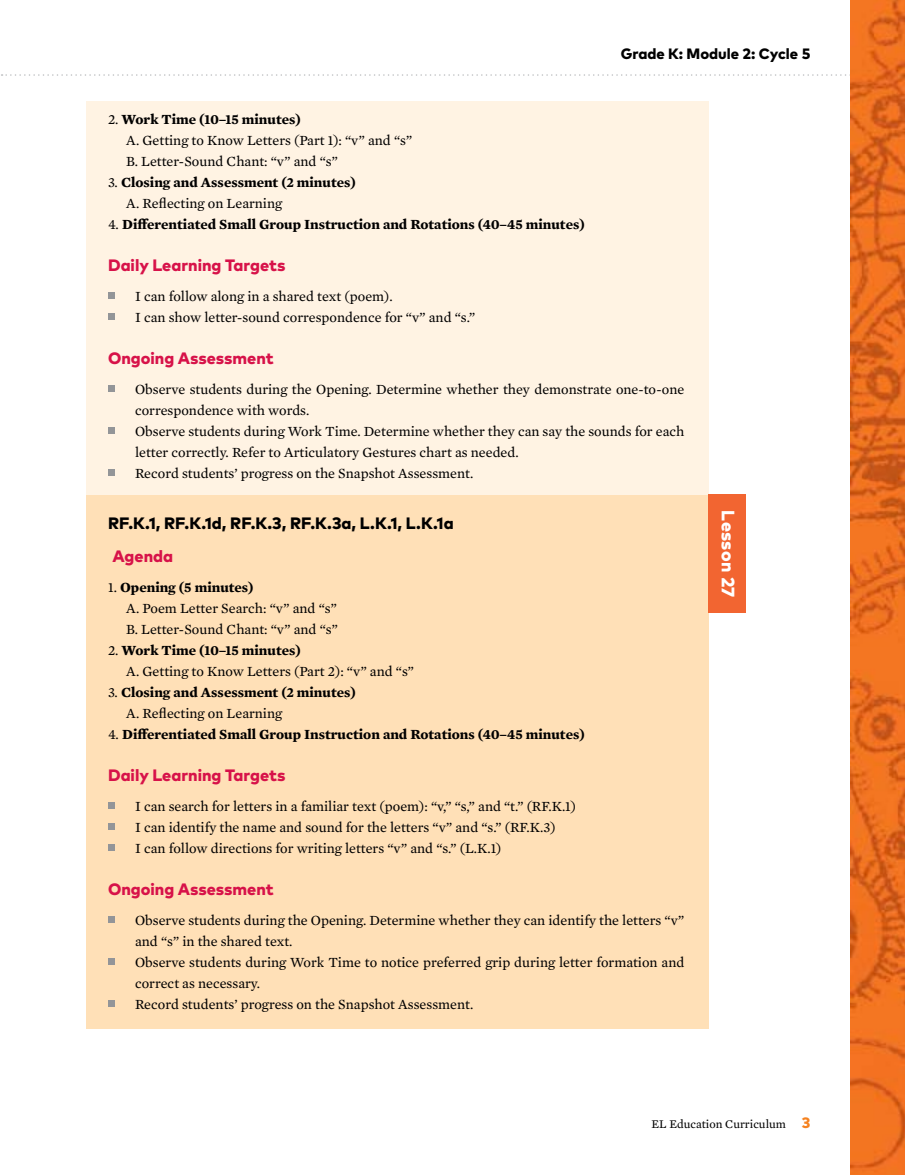
<style>
.page{position:relative;width:905px;height:1175px;background:#fff}
.page>*{position:absolute;margin:0;border:0;box-sizing:border-box;transform-origin:0 0}
.t1{font:800 18px "Mark Pro";letter-spacing:.02em;color:#fff}
.t2{font:800 16.5px "Mark Pro";color:#d71249}
.t3{font:800 16.5px "Mark Pro";color:#000}
.t4{font:800 15px "Mark Pro";color:#000}
.t5{font:14.25px/21px "Mercury Text G2";color:#000}
.t6{font:700 14.25px/21px "Mercury Text G2";color:#000}
.t7{font:12px "Mercury Text G2";color:#000}
.s1{font-weight:700}
.s2{font-weight:400}
.s3{font-family:"Mark Pro";font-weight:800;font-size:15px;color:#f58220}
</style>
<div class="page">
<svg style="left:2px;top:74px;width:903px;height:2px"></svg>
<div style="left:86px;top:494px;width:622px;height:534px;background:#ffe0b7"></div>
<div style="left:86px;top:101px;width:622px;height:393px;background:#fff3e3"></div>
<img style="left:850px;top:0;width:54px;height:1174px">
<svg style="left:108px;top:293px;width:6px;height:6px"></svg>
<svg style="left:108px;top:314px;width:6px;height:6px"></svg>
<svg style="left:108px;top:386px;width:6px;height:6px"></svg>
<svg style="left:108px;top:428px;width:6px;height:6px"></svg>
<svg style="left:108px;top:470px;width:6px;height:6px"></svg>
<svg style="left:108px;top:803px;width:6px;height:6px"></svg>
<svg style="left:108px;top:824px;width:6px;height:6px"></svg>
<svg style="left:108px;top:845px;width:6px;height:6px"></svg>
<svg style="left:108px;top:917px;width:6px;height:6px"></svg>
<svg style="left:108px;top:959px;width:6px;height:6px"></svg>
<svg style="left:108px;top:1001px;width:6px;height:6px"></svg>
<div style="left:708px;top:494px;width:37px;height:119px;background:#f26531"></div>
<p class="t4" style="left:620px;top:42px;width:191px">Grade K: Module 2: Cycle 5</p>
<p class="t5" style="left:126px;top:108px;width:287px;text-indent:-18px">2. <span class="s1">Work Time (10–15 minutes)<br></span>A. Getting to Know Letters (Part 1): “v” and “s”<br>B. Letter-Sound Chant: “v” and “s”</p>
<p class="t6" style="left:126px;top:171px;width:231px;text-indent:-18px"><span class="s2">3.</span> Closing and Assessment (2 minutes)<br><span class="s2">A. Reflecting on Learning</span></p>
<p class="t6" style="left:108px;top:213px;width:478px"><span class="s2">4.</span> Differentiated Small Group Instruction and Rotations (40–45 minutes)</p>
<p class="t2" style="left:108px;top:252px;width:179px">Daily Learning Targets</p>
<p class="t5" style="left:135px;top:285px;width:341px">I can follow along in a shared text (poem).<br>I can show letter-sound correspondence for “v” and “s.”</p>
<p class="t2" style="left:108px;top:345px;width:167px">Ongoing Assessment</p>
<p class="t5" style="left:135px;top:378px;width:551px">Observe students during the Opening. Determine whether they demonstrate one-to-one correspondence with words.<br>Observe students during Work Time. Determine whether they can say the sounds for each letter correctly. Refer to Articulatory Gestures chart as needed.<br>Record students’ progress on the Snapshot Assessment.</p>
<p class="t3" style="left:108px;top:510px;width:347px">RF.K.1, RF.K.1d, RF.K.3, RF.K.3a, L.K.1, L.K.1a</p>
<p class="t2" style="left:113px;top:543px;width:62px">Agenda</p>
<p class="t5" style="left:126px;top:576px;width:213px;text-indent:-18px">1. <span class="s1">Opening (5 minutes)<br></span>A. Poem Letter Search: “v” and “s”<br>B. Letter-Sound Chant: “v” and “s”</p>
<p class="t5" style="left:126px;top:639px;width:289px;text-indent:-18px">2. <span class="s1">Work Time (10–15 minutes)<br></span>A. Getting to Know Letters (Part 2): “v” and “s”</p>
<p class="t6" style="left:126px;top:681px;width:231px;text-indent:-18px"><span class="s2">3.</span> Closing and Assessment (2 minutes)<br><span class="s2">A. Reflecting on Learning</span></p>
<p class="t6" style="left:108px;top:723px;width:478px"><span class="s2">4.</span> Differentiated Small Group Instruction and Rotations (40–45 minutes)</p>
<p class="t2" style="left:108px;top:762px;width:179px">Daily Learning Targets</p>
<p class="t5" style="left:135px;top:795px;width:442px">I can search for letters in a familiar text (poem): “v,” “s,” and “t.” (RF.K.1)<br>I can identify the name and sound for the letters “v” and “s.” (RF.K.3)<br>I can follow directions for writing letters “v” and “s.” (L.K.1)</p>
<p class="t2" style="left:108px;top:876px;width:167px">Ongoing Assessment</p>
<p class="t5" style="left:135px;top:909px;width:551px">Observe students during the Opening. Determine whether they can identify the letters “v” and “s” in the shared text.<br>Observe students during Work Time to notice preferred grip during letter formation and correct as necessary.<br>Record students’ progress on the Snapshot Assessment.</p>
<p class="t1" style="left:742px;top:510px;width:88px;rotate:90deg">Lesson 27</p>
<p class="t7" style="left:651px;top:1115px;width:160px">EL Education Curriculum <span class="s3">3</span></p>
</div>
